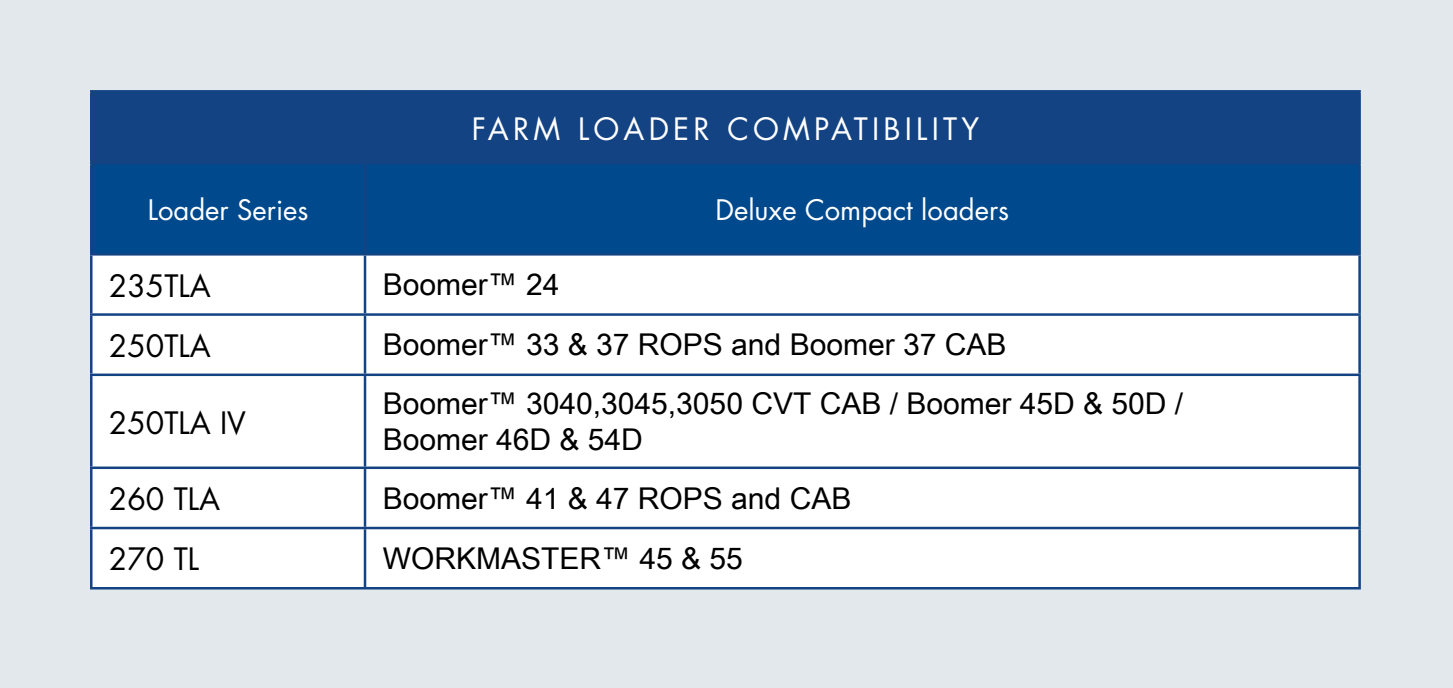
<style>
.page{position:relative;width:1453px;height:688px;background:#fff}
.page>*{position:absolute;margin:0;border:0;box-sizing:border-box;transform-origin:0 0}
.t1{font:30px/36px "Arial Unicode MS";color:#000}
.t2{font:30px "Futura Std";color:#000}
.t3{font:30px "Futura Std";letter-spacing:.14em;color:#fff}
.t4{font:27.5px "Futura Std";color:#fff}
</style>
<div class="page">
<div style="left:0;top:0;width:1453px;height:687px;background:#e2e8ec"></div>
<div style="left:91px;top:91px;width:1268px;height:72px;background:#134383"></div>
<div style="left:91px;top:163px;width:274px;height:91px;background:#00498d"></div>
<div style="left:365px;top:163px;width:994px;height:91px;background:#00498d"></div>
<div style="left:92px;top:255px;width:1266px;height:332px;background:#fff"></div>
<hr style="left:90px;top:255px;width:2px;height:58px;background:#134383">
<hr style="left:364px;top:255px;width:2px;height:58px;background:#134383">
<hr style="left:1358px;top:255px;width:3px;height:58px;background:#134383">
<hr style="left:90px;top:313px;width:275px;height:3px;background:#134383">
<hr style="left:90px;top:316px;width:2px;height:57px;background:#134383">
<hr style="left:365px;top:313px;width:996px;height:3px;background:#134383">
<hr style="left:364px;top:316px;width:2px;height:57px;background:#134383">
<hr style="left:1358px;top:316px;width:3px;height:57px;background:#134383">
<hr style="left:90px;top:373px;width:275px;height:3px;background:#134383">
<hr style="left:90px;top:376px;width:2px;height:90px;background:#134383">
<hr style="left:365px;top:373px;width:996px;height:3px;background:#134383">
<hr style="left:364px;top:376px;width:2px;height:90px;background:#134383">
<hr style="left:1358px;top:376px;width:3px;height:90px;background:#134383">
<hr style="left:90px;top:466px;width:275px;height:3px;background:#134383">
<hr style="left:90px;top:469px;width:2px;height:57px;background:#134383">
<hr style="left:365px;top:466px;width:996px;height:3px;background:#134383">
<hr style="left:364px;top:469px;width:2px;height:57px;background:#134383">
<hr style="left:1358px;top:469px;width:3px;height:57px;background:#134383">
<hr style="left:90px;top:526px;width:275px;height:3px;background:#134383">
<hr style="left:90px;top:529px;width:2px;height:58px;background:#134383">
<hr style="left:365px;top:526px;width:996px;height:3px;background:#134383">
<hr style="left:364px;top:529px;width:2px;height:58px;background:#134383">
<hr style="left:1358px;top:529px;width:3px;height:58px;background:#134383">
<hr style="left:90px;top:587px;width:275px;height:2px;background:#134383">
<hr style="left:365px;top:587px;width:996px;height:2px;background:#134383">
<hr style="left:90px;top:90px;width:275px;height:3px;background:#134383">
<hr style="left:90px;top:93px;width:2px;height:69px;background:#134383">
<hr style="left:365px;top:90px;width:996px;height:3px;background:#134383">
<hr style="left:1358px;top:93px;width:3px;height:69px;background:#134383">
<hr style="left:90px;top:162px;width:275px;height:2px;background:#134383">
<hr style="left:90px;top:164px;width:2px;height:89px;background:#134383">
<hr style="left:365px;top:162px;width:996px;height:2px;background:#134383">
<hr style="left:364px;top:164px;width:2px;height:89px;background:#134383">
<hr style="left:1358px;top:164px;width:3px;height:89px;background:#134383">
<hr style="left:90px;top:253px;width:275px;height:2px;background:#134383">
<hr style="left:365px;top:253px;width:996px;height:2px;background:#134383">
<p class="t3" style="left:472px;top:109px;width:509px">FARM LOADER COMPATIBILITY</p>
<p class="t4" style="left:148px;top:192px;width:162px">Loader Series</p>
<p class="t4" style="left:715px;top:192px;width:295px">Deluxe Compact loaders</p>
<p class="t2" style="left:109px;top:266px;width:103px">235TLA</p>
<p class="t1" style="left:383px;top:266px;width:178px">Boomer™ 24</p>
<p class="t2" style="left:109px;top:327px;width:103px">250TLA</p>
<p class="t1" style="left:383px;top:326px;width:625px">Boomer™ 33 &amp; 37 ROPS and Boomer 37 CAB</p>
<p class="t2" style="left:109px;top:403px;width:138px">250TLA IV</p>
<p class="t1" style="left:383px;top:384px;width:802px">Boomer™ 3040,3045,3050 CVT CAB / Boomer 45D &amp; 50D /<br>Boomer 46D &amp; 54D</p>
<p class="t2" style="left:109px;top:480px;width:113px">260 TLA</p>
<p class="t1" style="left:383px;top:479px;width:470px">Boomer™ 41 &amp; 47 ROPS and CAB</p>
<p class="t2" style="left:109px;top:540px;width:92px">270 TL</p>
<p class="t1" style="left:383px;top:539px;width:362px">WORKMASTER™ 45 &amp; 55</p>
</div>
